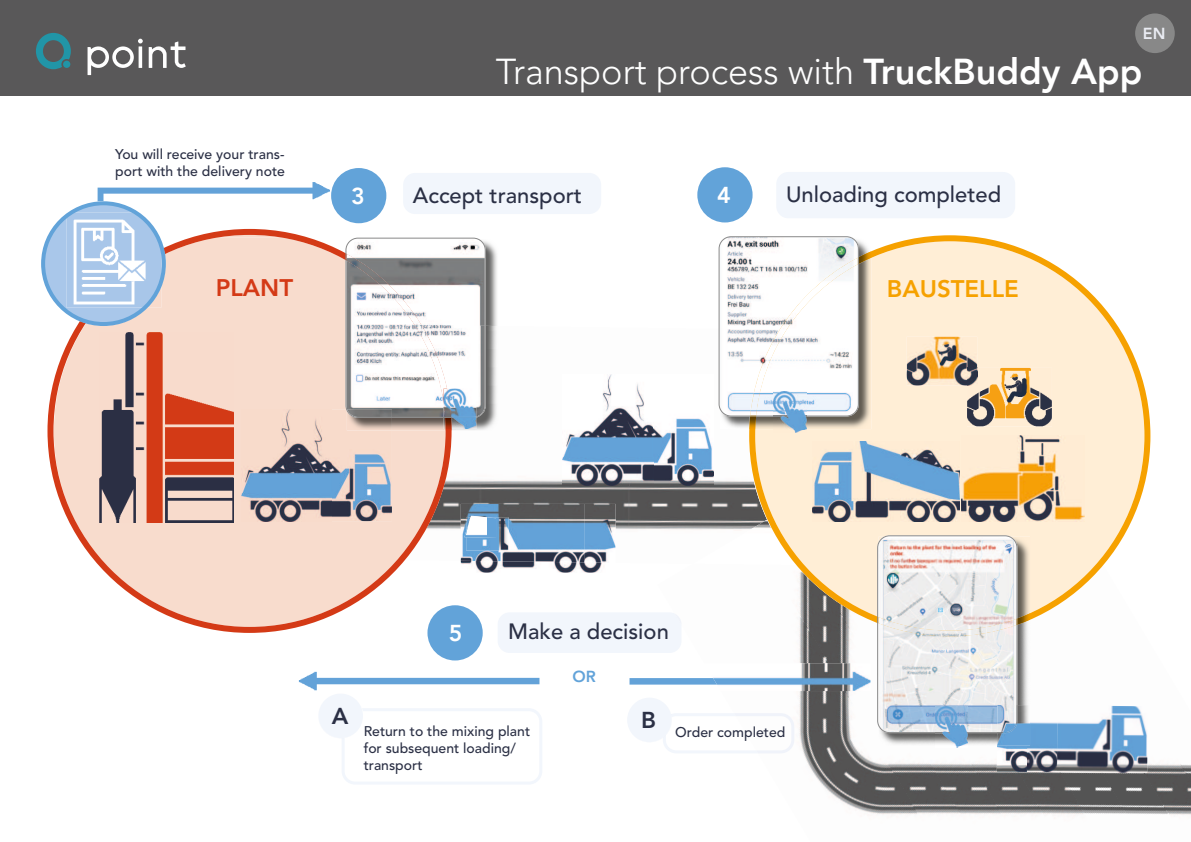
<style>
.page{position:relative;width:1191px;height:842px;background:#fff}
.page>*{position:absolute;margin:0;border:0;box-sizing:border-box;transform-origin:0 0}
.t1{font:300 36px "Avenir LT Pro";color:#fff}
.t2{font:800 24px "Avenir LT Pro";color:#f6a100}
.t3{font:800 24px "Avenir LT Pro";color:#d43a16}
.t4{font:800 23px "Avenir LT Pro";color:#fff}
.t5{font:800 23px "Avenir LT Pro";color:#2b3045}
.t6{font:500 22px "Avenir LT Pro";color:#2b3045}
.t7{font:800 16px "Avenir LT Pro";color:#eaecf3}
.t8{font:800 16px "Avenir LT Pro";color:#62a3d9}
.t9{font:500 14px/16.8px "Avenir LT Pro";color:#2b3045}
.s1{font-weight:800}
</style>
<div class="page">
<div style="left:403px;top:173px;width:198px;height:41px;background:#f2f6fc;border-radius:12px"></div>
<img style="left:451px;top:431px;width:298px;height:132px">
<img style="left:799px;top:636px;width:120px;height:179px">
<img style="left:919px;top:747px;width:42px;height:67px">
<img style="left:961px;top:763px;width:57px;height:51px">
<img style="left:1018px;top:772px;width:41px;height:42px">
<img style="left:1059px;top:773px;width:83px;height:43px">
<img style="left:1142px;top:757px;width:48px;height:58px">
<img style="left:693px;top:520px;width:56px;height:43px">
<div style="left:776px;top:172px;width:239px;height:46px;background:#f2f6fc;border-radius:12px"></div>
<img style="left:98px;top:176px;width:241px;height:39px">
<div style="left:498px;top:613px;width:183px;height:40px;background:#f2f6fc"></div>
<div style="left:0;top:0;width:1191px;height:95px;background:#595859"></div>
<div style="left:1135px;top:13px;width:39px;height:40px;background:#888;border-radius:50%"></div>
<svg style="left:88px;top:39px;width:55px;height:36px"></svg>
<hr style="left:139px;top:46px;width:3px;height:22px;background:#fff">
<svg style="left:149px;top:41px;width:37px;height:27px"></svg>
<svg style="left:36px;top:33px;width:35px;height:36px"></svg>
<div style="left:63px;top:61px;width:7px;height:7px;background:#2195a7;border-radius:50%"></div>
<svg style="left:47px;top:229px;width:404px;height:404px;fill:#f8dccd"></svg>
<img style="left:99px;top:332px;width:135px;height:190px">
<svg style="left:749px;top:235px;width:401px;height:401px;fill:#ffeed6"></svg>
<img style="left:906px;top:337px;width:71px;height:49px">
<img style="left:967px;top:368px;width:85px;height:59px">
<img style="left:967px;top:368px;width:10px;height:18px">
<img style="left:298px;top:671px;width:241px;height:20px">
<img style="left:241px;top:410px;width:151px;height:111px">
<img style="left:1030px;top:435px;width:54px;height:86px">
<div style="left:427px;top:605px;width:56px;height:55px;background:#62a3d9;border-radius:50%"></div>
<svg style="left:42px;top:202px;width:122px;height:123px"></svg>
<img style="left:66px;top:213px;width:95px;height:95px">
<div style="left:41px;top:201px;width:125px;height:125px;border:4px solid #62a3d9;border-radius:50%"></div>
<div style="left:331px;top:168px;width:55px;height:55px;background:#62a3d9;border-radius:50%"></div>
<div style="left:697px;top:167px;width:55px;height:55px;background:#62a3d9;border-radius:50%"></div>
<img style="left:563px;top:374px;width:150px;height:112px">
<img style="left:629px;top:678px;width:75px;height:7px">
<img style="left:704px;top:663px;width:102px;height:28px">
<svg style="left:319px;top:694px;width:223px;height:90px"></svg>
<svg style="left:627px;top:698px;width:131px;height:55px"></svg>
<img style="left:486px;top:241px;width:11px;height:85px">
<img style="left:486px;top:326px;width:11px;height:103px">
<svg style="left:345px;top:238px;width:141px;height:193px"></svg>
<img style="left:443px;top:417px;width:33px;height:1px">
<svg style="left:718px;top:236px;width:153px;height:193px"></svg>
<img style="left:774px;top:392px;width:32px;height:40px">
<img style="left:878px;top:733px;width:119px;height:13px">
<svg style="left:806px;top:435px;width:224px;height:298px"></svg>
<img style="left:1026px;top:705px;width:121px;height:68px">
<img style="left:996px;top:746px;width:31px;height:26px">
<img style="left:997px;top:705px;width:33px;height:41px">
<img style="left:997px;top:705px;width:20px;height:28px">
<img style="left:935px;top:707px;width:32px;height:40px">
<img style="left:461px;top:563px;width:143px;height:10px">
<img style="left:461px;top:504px;width:154px;height:59px">
<img style="left:466px;top:517px;width:43px;height:34px">
<img style="left:464px;top:516px;width:32px;height:22px">
<p class="t7" style="left:1142px;top:24px;width:24px">EN</p>
<p class="t9" style="left:115px;top:147px;width:171px">You will receive your trans&shy;port with the delivery note</p>
<h1 class="t1" style="left:496px;top:56px;width:648px">Transport process with <span class="s1">TruckBuddy App</span></h1>
<h3 class="t6" style="left:413px;top:186px;width:171px">Accept transport</h3>
<h3 class="t6" style="left:786px;top:185px;width:217px">Unloading completed</h3>
<h3 class="t4" style="left:351px;top:183px;width:15px">3</h3>
<h3 class="t4" style="left:717px;top:182px;width:15px">4</h3>
<h2 class="t3" style="left:216px;top:273px;width:79px">PLANT</h2>
<h2 class="t2" style="left:886px;top:274px;width:133px">BAUSTELLE</h2>
<h3 class="t5" style="left:332px;top:702px;width:18px">A</h3>
<h3 class="t4" style="left:449px;top:620px;width:15px">5</h3>
<h3 class="t6" style="left:508px;top:622px;width:162px">Make a decision</h3>
<p class="t8" style="left:572px;top:667px;width:25px">OR</p>
<p class="t9" style="left:364px;top:724px;width:168px">Return to the mixing plant for subsequent loading/ transport</p>
<h3 class="t5" style="left:641px;top:706px;width:16px">B</h3>
<p class="t9" style="left:675px;top:725px;width:112px">Order completed</p>
</div>
